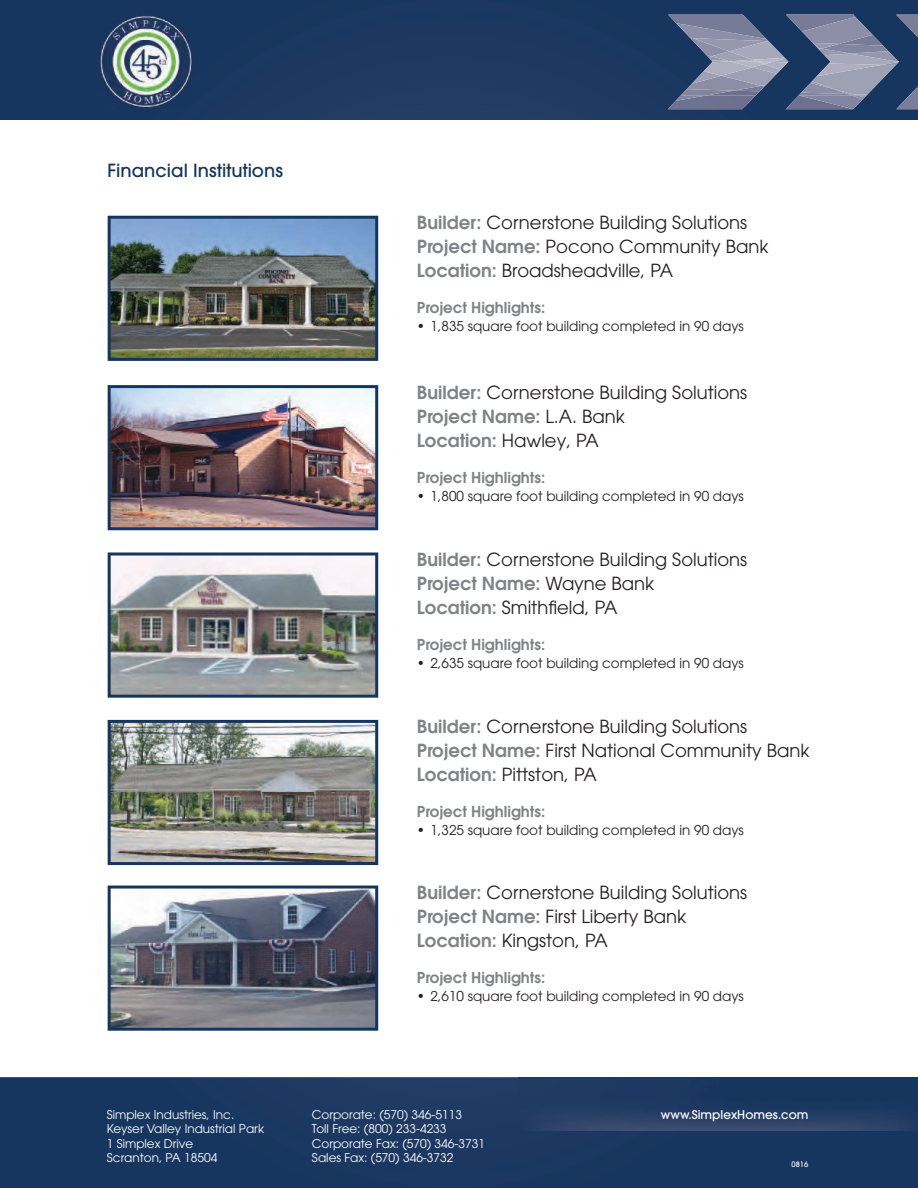
<style>
.page{position:relative;width:918px;height:1188px;background:#fff}
.page>*{position:absolute;margin:0;border:0;box-sizing:border-box;transform-origin:0 0}
.t1{font:18px/24px "ITC Avant Garde Std";color:#231f20}
.t2{font:500 18px "ITC Avant Garde Std";color:#13355e}
.t3{font:600 15px "ITC Avant Garde Std";color:#808285}
.t4{font:13.5px "ITC Avant Garde Std";color:#231f20}
.t5{font:12px/14.4px "ITC Avant Garde Std";color:#fff}
.t6{font:500 12px "ITC Avant Garde Std";color:#fff}
.t7{font:500 7.5px "ITC Avant Garde Std";color:#fff}
.s1{font-weight:600;color:#808285}
</style>
<div class="page">
<div style="left:0;top:1077px;width:539px;height:111px;background:#18375f"></div>
<div style="left:539px;top:1131px;width:379px;height:57px;background:#16365f"></div>
<div style="left:0;top:0;width:107px;height:120px;background:#16365f"></div>
<div style="left:107px;top:109px;width:811px;height:11px;background:#1d3961"></div>
<div style="left:163px;top:0;width:755px;height:109px;background:#1a3861"></div>
<img style="left:107px;top:0;width:56px;height:15px">
<img style="left:896px;top:87px;width:22px;height:22px">
<img style="left:896px;top:15px;width:22px;height:22px">
<img style="left:873px;top:20px;width:8px;height:8px">
<img style="left:880px;top:95px;width:16px;height:1px">
<img style="left:668px;top:109px;width:74px;height:1px">
<img style="left:668px;top:96px;width:87px;height:13px">
<img style="left:786px;top:96px;width:13px;height:13px">
<img style="left:734px;top:92px;width:26px;height:4px">
<img style="left:799px;top:93px;width:30px;height:16px">
<img style="left:800px;top:96px;width:29px;height:13px">
<img style="left:786px;top:15px;width:87px;height:20px">
<img style="left:786px;top:15px;width:67px;height:1px">
<img style="left:668px;top:15px;width:98px;height:24px">
<img style="left:676px;top:23px;width:92px;height:18px">
<img style="left:730px;top:33px;width:36px;height:5px">
<img style="left:680px;top:89px;width:25px;height:7px">
<img style="left:705px;top:91px;width:29px;height:5px">
<img style="left:676px;top:96px;width:29px;height:5px">
<img style="left:802px;top:17px;width:71px;height:27px">
<img style="left:801px;top:83px;width:11px;height:11px">
<img style="left:690px;top:39px;width:16px;height:17px">
<img style="left:812px;top:65px;width:84px;height:30px">
<img style="left:819px;top:84px;width:10px;height:5px">
<svg style="left:829px;top:82px;width:51px;height:27px"></svg>
<img style="left:692px;top:38px;width:75px;height:13px">
<img style="left:687px;top:76px;width:47px;height:15px">
<img style="left:692px;top:71px;width:12px;height:5px">
<img style="left:692px;top:76px;width:29px;height:8px">
<img style="left:721px;top:74px;width:56px;height:12px">
<svg style="left:734px;top:85px;width:32px;height:7px"></svg>
<img style="left:745px;top:82px;width:16px;height:4px">
<img style="left:753px;top:70px;width:28px;height:4px">
<img style="left:704px;top:61px;width:49px;height:15px">
<img style="left:721px;top:72px;width:14px;height:4px">
<img style="left:839px;top:44px;width:22px;height:7px">
<img style="left:850px;top:51px;width:11px;height:3px">
<img style="left:819px;top:49px;width:31px;height:6px">
<img style="left:824px;top:54px;width:37px;height:9px">
<img style="left:850px;top:54px;width:11px;height:8px">
<img style="left:817px;top:63px;width:44px;height:2px">
<img style="left:817px;top:65px;width:65px;height:11px">
<svg style="left:861px;top:28px;width:39px;height:38px"></svg>
<img style="left:729px;top:41px;width:56px;height:10px">
<svg style="left:813px;top:43px;width:26px;height:7px"></svg>
<svg style="left:706px;top:51px;width:82px;height:19px;background:#9fa3b7"></svg>
<img style="left:518px;top:1077px;width:400px;height:54px">
<img style="left:99px;top:15px;width:93px;height:94px">
<svg style="left:108px;top:886px;width:270px;height:145px;background:#6e7483"></svg>
<img style="left:108px;top:385px;width:270px;height:145px">
<img style="left:108px;top:553px;width:270px;height:145px">
<img style="left:108px;top:720px;width:270px;height:145px">
<img style="left:108px;top:216px;width:270px;height:145px">
<p class="t2" style="left:108px;top:161px;width:177px">Financial Institutions</p>
<p class="t1" style="left:417px;top:211px;width:353px"><span class="s1">Builder:</span> Cornerstone Building Solutions<br><span class="s1">Project Name:</span> Pocono Community Bank<br><span class="s1">Location:</span> Broadsheadville, PA</p>
<p class="t3" style="left:417px;top:300px;width:130px">Project Highlights:</p>
<p class="t4" style="left:417px;top:320px;width:328px">• 1,835 square foot building completed in 90 days</p>
<p class="t1" style="left:417px;top:381px;width:332px"><span class="s1">Builder:</span> Cornerstone Building Solutions<br><span class="s1">Project Name:</span> L.A. Bank<br><span class="s1">Location:</span> Hawley, PA</p>
<p class="t3" style="left:417px;top:470px;width:130px">Project Highlights:</p>
<p class="t4" style="left:417px;top:489px;width:328px">• 1,800 square foot building completed in 90 days</p>
<p class="t1" style="left:417px;top:548px;width:332px"><span class="s1">Builder:</span> Cornerstone Building Solutions<br><span class="s1">Project Name:</span> Wayne Bank<br><span class="s1">Location:</span> Smithfield, PA</p>
<p class="t3" style="left:417px;top:637px;width:130px">Project Highlights:</p>
<p class="t4" style="left:417px;top:656px;width:328px">• 2,635 square foot building completed in 90 days</p>
<p class="t1" style="left:417px;top:715px;width:394px"><span class="s1">Builder:</span> Cornerstone Building Solutions<br><span class="s1">Project Name:</span> First National Community Bank<br><span class="s1">Location:</span> Pittston, PA</p>
<p class="t3" style="left:417px;top:804px;width:130px">Project Highlights:</p>
<p class="t4" style="left:417px;top:824px;width:328px">• 1,325 square foot building completed in 90 days</p>
<p class="t1" style="left:417px;top:881px;width:332px"><span class="s1">Builder:</span> Cornerstone Building Solutions<br><span class="s1">Project Name:</span> First Liberty Bank<br><span class="s1">Location:</span> Kingston, PA</p>
<p class="t3" style="left:417px;top:970px;width:130px">Project Highlights:</p>
<p class="t4" style="left:417px;top:989px;width:328px">• 2,610 square foot building completed in 90 days</p>
<p class="t5" style="left:107px;top:1108px;width:159px">Simplex Industries, Inc.<br>Keyser Valley Industrial Park<br>1 Simplex Drive<br>Scranton, PA 18504</p>
<p class="t5" style="left:312px;top:1108px;width:175px">Corporate: (570) 346-5113<br>Toll Free: (800) 233-4233<br>Corporate Fax: (570) 346-3731<br>Sales Fax: (570) 346-3732</p>
<p class="t6" style="left:661px;top:1109px;width:149px">www.SimplexHomes.com</p>
<p class="t7" style="left:792px;top:1160px;width:18px">0816</p>
</div>
